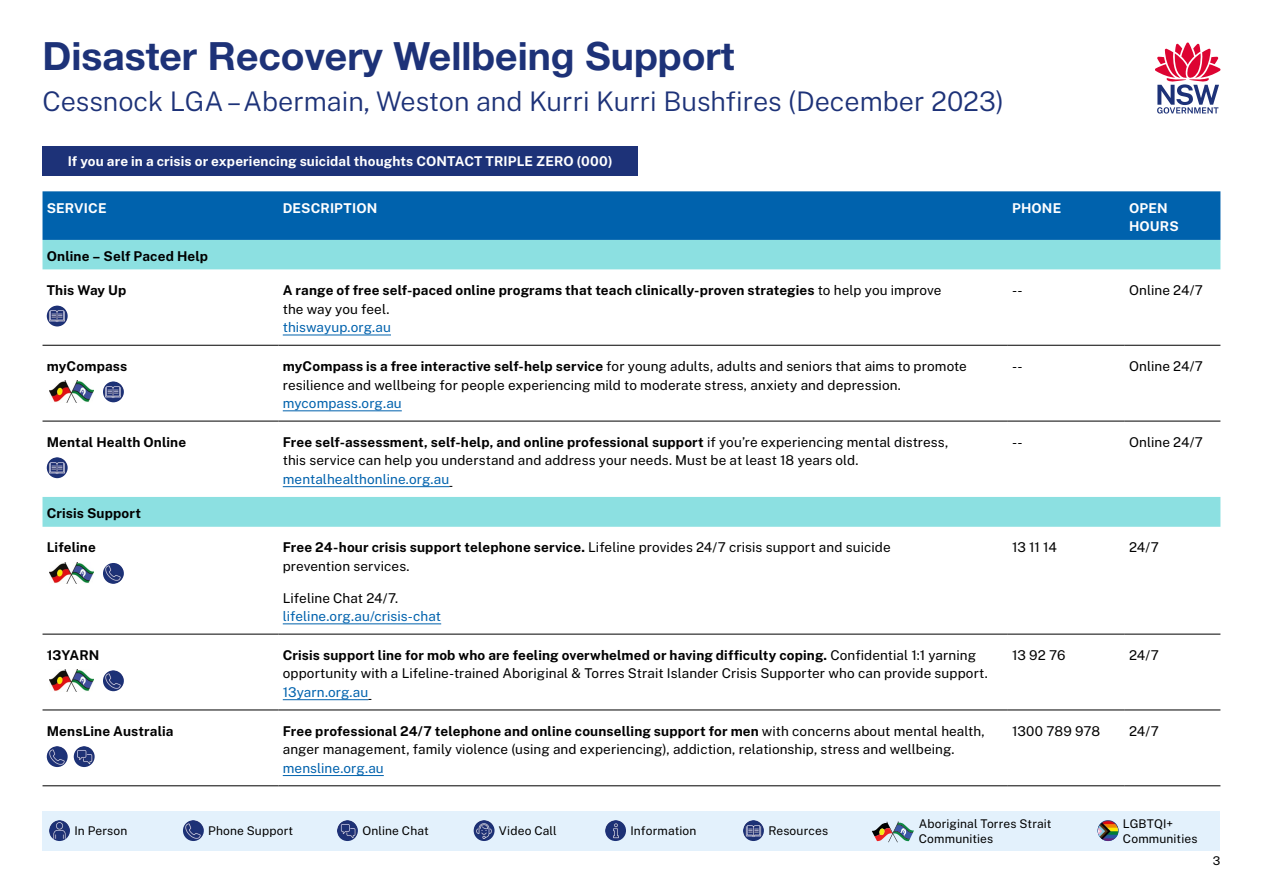
<style>
.page{position:relative;width:1263px;height:893px;background:#fff}
.page>*{position:absolute;margin:0;border:0;box-sizing:border-box;transform-origin:0 0}
.t1{font:700 39px "Helvetica Neue LT Std";color:#1d3278}
.t2{font:300 27px "Public Sans";color:#1d3278}
.t3{font:13.5px/18.8px "Public Sans";letter-spacing:.005em;color:#000}
.t4{font:700 13.5px/18.8px "Public Sans";letter-spacing:.01em;color:#000}
.t5{font:13.5px "Public Sans";letter-spacing:.005em;color:#0062ad}
.t6{font:700 13.5px/18.8px "Public Sans";letter-spacing:.01em;color:#fff}
.t7{font:12px/15px "Public Sans";letter-spacing:.01em;color:#000}
.s1{font-weight:400}
.s2{font-weight:700}
</style>
<div class="page">
<div style="left:43px;top:811px;width:1177px;height:40px;background:#e3f1fc"></div>
<svg style="left:1155px;top:43px;width:65px;height:71px"></svg>
<img style="left:49px;top:820px;width:21px;height:21px;border-radius:10px">
<img style="left:183px;top:820px;width:21px;height:21px;border-radius:10px">
<img style="left:337px;top:820px;width:21px;height:21px;border-radius:10px">
<img style="left:474px;top:820px;width:20px;height:21px;border-radius:10px">
<img style="left:605px;top:820px;width:21px;height:21px;border-radius:10px">
<img style="left:743px;top:820px;width:21px;height:21px;border-radius:10px">
<img style="left:1097px;top:820px;width:21px;height:21px;border-radius:10px">
<svg style="left:872px;top:821px;width:42px;height:21px"></svg>
<div style="left:43px;top:146px;width:595px;height:29px;background:#1d3278"></div>
<div style="left:43px;top:191px;width:1177px;height:49px;background:#0062ad"></div>
<svg style="left:43px;top:240px;width:1177px;height:287px"></svg>
<hr style="left:43px;top:345px;width:236px;height:1px;background:#000">
<hr style="left:279px;top:345px;width:729px;height:1px;background:#000">
<hr style="left:1008px;top:345px;width:117px;height:1px;background:#000">
<hr style="left:1125px;top:345px;width:95px;height:1px;background:#000">
<hr style="left:43px;top:421px;width:236px;height:1px;background:#000">
<hr style="left:279px;top:421px;width:729px;height:1px;background:#000">
<hr style="left:1008px;top:421px;width:117px;height:1px;background:#000">
<hr style="left:1125px;top:421px;width:95px;height:1px;background:#000">
<hr style="left:43px;top:634px;width:236px;height:1px;background:#000">
<hr style="left:279px;top:634px;width:729px;height:1px;background:#000">
<hr style="left:1008px;top:634px;width:117px;height:1px;background:#000">
<hr style="left:1125px;top:634px;width:95px;height:1px;background:#000">
<hr style="left:43px;top:710px;width:236px;height:1px;background:#000">
<hr style="left:279px;top:710px;width:729px;height:1px;background:#000">
<hr style="left:1008px;top:710px;width:117px;height:1px;background:#000">
<hr style="left:1125px;top:710px;width:95px;height:1px;background:#000">
<hr style="left:43px;top:785px;width:236px;height:1px;background:#000">
<hr style="left:279px;top:785px;width:729px;height:1px;background:#000">
<hr style="left:1008px;top:785px;width:117px;height:1px;background:#000">
<hr style="left:1125px;top:785px;width:95px;height:1px;background:#000">
<img style="left:47px;top:306px;width:21px;height:20px;border-radius:10px">
<hr style="left:283px;top:334px;width:108px;height:1px;background:#0062ad">
<img style="left:50px;top:381px;width:44px;height:21px">
<img style="left:103px;top:381px;width:21px;height:21px;border-radius:10px">
<hr style="left:283px;top:410px;width:119px;height:1px;background:#0062ad">
<img style="left:47px;top:457px;width:21px;height:21px;border-radius:10px">
<hr style="left:283px;top:486px;width:166px;height:1px;background:#0062ad">
<img style="left:50px;top:562px;width:44px;height:22px">
<img style="left:103px;top:563px;width:21px;height:21px;border-radius:10px">
<hr style="left:283px;top:623px;width:158px;height:1px;background:#0062ad">
<img style="left:50px;top:669px;width:44px;height:22px">
<img style="left:103px;top:670px;width:21px;height:21px;border-radius:10px">
<hr style="left:283px;top:699px;width:85px;height:1px;background:#0062ad">
<img style="left:47px;top:746px;width:21px;height:21px;border-radius:10px">
<img style="left:74px;top:746px;width:21px;height:21px;border-radius:10px">
<hr style="left:283px;top:775px;width:101px;height:1px;background:#0062ad">
<h1 class="t1" style="left:43px;top:32px;width:693px">Disaster Recovery Wellbeing Support</h1>
<h2 class="t2" style="left:43px;top:83px;width:963px">Cessnock LGA – Abermain, Weston and Kurri Kurri Bushfires (December 2023)</h2>
<p class="t6" style="left:68px;top:151px;width:546px">If you are in a crisis or experiencing suicidal thoughts CONTACT TRIPLE ZERO (000)</p>
<p class="t6" style="left:47px;top:197px;width:61px">SERVICE</p>
<p class="t6" style="left:283px;top:197px;width:96px">DESCRIPTION</p>
<p class="t6" style="left:1012px;top:197px;width:51px">PHONE</p>
<p class="t6" style="left:1129px;top:197px;width:51px">OPEN<br>HOURS</p>
<p class="t4" style="left:47px;top:246px;width:163px">Online – Self Paced Help</p>
<p class="t4" style="left:47px;top:280px;width:81px">This Way Up</p>
<p class="t4" style="left:283px;top:280px;width:660px">A range of free self-paced online programs that teach clinically-proven strategies <span class="s1">to help you improve the way you feel.</span></p>
<p class="t5" style="left:283px;top:318px;width:110px">thiswayup.org.au</p>
<p class="t3" style="left:1012px;top:280px;width:12px">--</p>
<p class="t3" style="left:1129px;top:280px;width:76px">Online 24/7</p>
<p class="t4" style="left:47px;top:356px;width:82px">myCompass</p>
<p class="t3" style="left:283px;top:356px;width:686px"><span class="s2">myCompass is a free interactive self-help service</span> for young adults, adults and seniors that aims to promote resilience and wellbeing for people experiencing mild to moderate stress, anxiety and depression.</p>
<p class="t5" style="left:283px;top:394px;width:121px">mycompass.org.au</p>
<p class="t4" style="left:47px;top:431px;width:141px">Mental Health Online</p>
<p class="t3" style="left:283px;top:432px;width:667px"><span class="s2">Free self-assessment, self-help, and online professional support</span> if you’re experiencing mental distress, this service can help you understand and address your needs. Must be at least 18 years old.</p>
<p class="t5" style="left:283px;top:470px;width:168px">mentalhealthonline.org.au</p>
<p class="t4" style="left:47px;top:503px;width:96px">Crisis Support</p>
<p class="t4" style="left:47px;top:537px;width:51px">Lifeline</p>
<p class="t3" style="left:283px;top:537px;width:609px"><span class="s2">Free 24-hour crisis support telephone service.</span> Lifeline provides 24/7 crisis support and suicide prevention services.</p>
<p class="t3" style="left:283px;top:588px;width:117px">Lifeline Chat 24/7.</p>
<p class="t5" style="left:283px;top:607px;width:160px">lifeline.org.au/crisis-chat</p>
<p class="t4" style="left:47px;top:644px;width:54px">13YARN</p>
<p class="t3" style="left:283px;top:645px;width:706px"><span class="s2">Crisis support line for mob who are feeling overwhelmed or having difficulty coping.</span> Confidential 1:1 yarning opportunity with a Lifeline-trained Aboriginal &amp; Torres Strait Islander Crisis Supporter who can provide support.</p>
<p class="t5" style="left:283px;top:683px;width:87px">13yarn.org.au</p>
<p class="t4" style="left:47px;top:720px;width:128px">MensLine Australia</p>
<p class="t3" style="left:283px;top:721px;width:703px"><span class="s2">Free professional 24/7 telephone and online counselling support for men</span> with concerns about mental health, anger management, family violence (using and experiencing), addiction, relationship, stress and wellbeing.</p>
<p class="t5" style="left:283px;top:759px;width:102px">mensline.org.au</p>
<p class="t3" style="left:1012px;top:356px;width:12px">--</p>
<p class="t3" style="left:1129px;top:356px;width:76px">Online 24/7</p>
<p class="t3" style="left:1012px;top:432px;width:12px">--</p>
<p class="t3" style="left:1129px;top:432px;width:76px">Online 24/7</p>
<p class="t3" style="left:1012px;top:537px;width:46px">13 11 14</p>
<p class="t3" style="left:1129px;top:537px;width:31px">24/7</p>
<p class="t3" style="left:1012px;top:645px;width:55px">13 92 76</p>
<p class="t3" style="left:1129px;top:645px;width:31px">24/7</p>
<p class="t3" style="left:1012px;top:721px;width:90px">1300 789 978</p>
<p class="t3" style="left:1129px;top:721px;width:31px">24/7</p>
<p class="t7" style="left:919px;top:815px;width:134px">Aboriginal Torres Strait<br>Communities</p>
<p class="t7" style="left:74px;top:823px;width:55px">In Person</p>
<p class="t7" style="left:208px;top:823px;width:87px">Phone Support</p>
<p class="t7" style="left:362px;top:823px;width:68px">Online Chat</p>
<p class="t7" style="left:499px;top:823px;width:59px">Video Call</p>
<p class="t7" style="left:630px;top:823px;width:67px">Information</p>
<p class="t7" style="left:768px;top:823px;width:61px">Resources</p>
<p class="t7" style="left:1123px;top:815px;width:76px">LGBTQI+<br>Communities</p>
<p class="t7" style="left:1213px;top:853px;width:9px">3</p>
</div>
